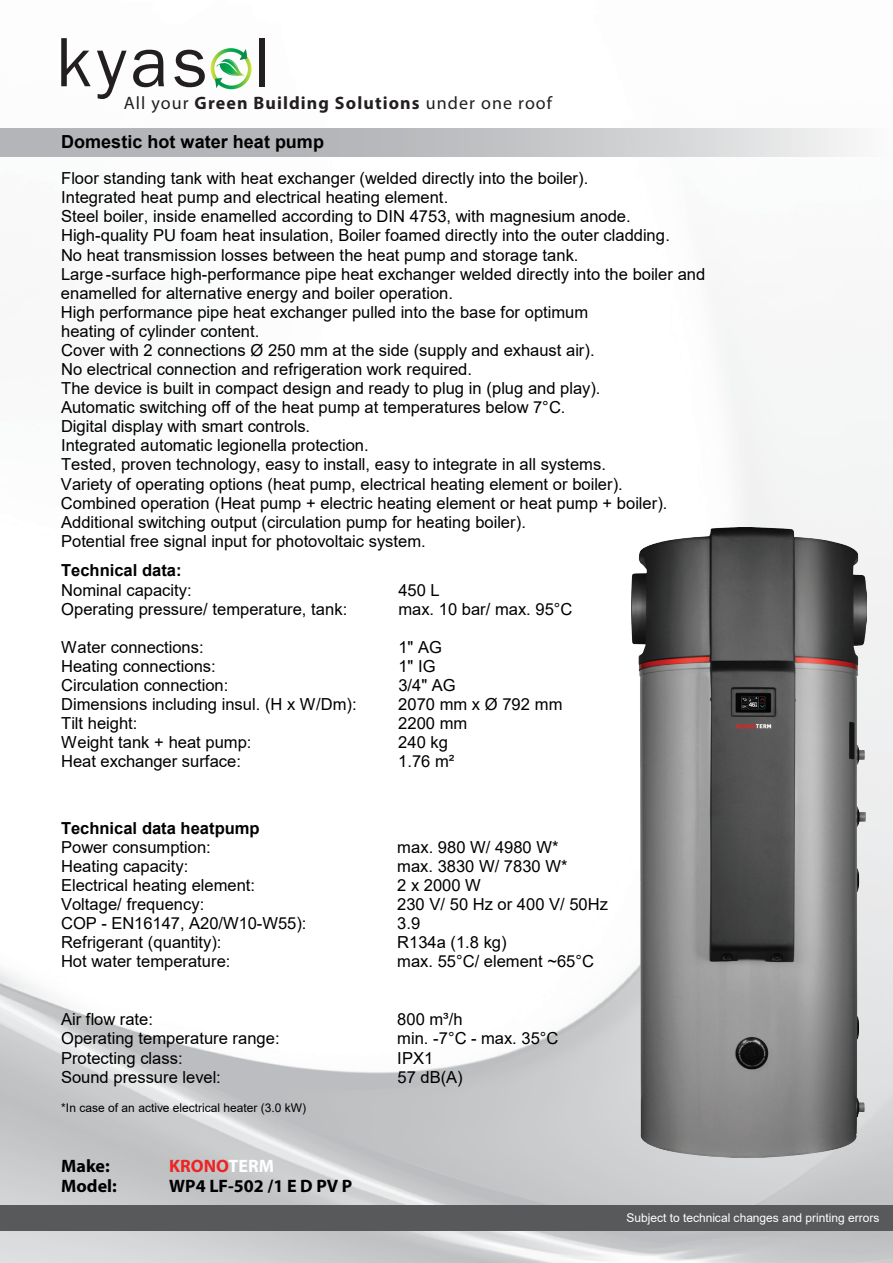
<style>
.page{position:relative;width:893px;height:1263px;background:#fff}
.page>*{position:absolute;margin:0;border:0;box-sizing:border-box;transform-origin:0 0}
.t1{font:700 18px "Myriad Pro";letter-spacing:.06em;color:#231f20}
.t2{font:700 18px "Myriad Pro";color:#000}
.t3{font:700 18px "Arial";color:#000}
.t4{font:700 18px "Myriad Pro";color:#ed2424}
.t5{font:16.5px/19px "Arial";color:#000}
.t6{font:700 16.5px "Arial";color:#000}
.t7{font:12px "Arial";color:#fff}
.t8{font:12px "Arial";color:#000}
.s1{font-weight:400}
.s2{color:#fff}
</style>
<div class="page">
<img style="left:0;top:49px;width:893px;height:1214px">
<div style="left:0;top:1206px;width:893px;height:25px;background:#58595b"></div>
<svg style="left:211px;top:48px;width:41px;height:41px"></svg>
<svg style="left:61px;top:38px;width:30px;height:48px"></svg>
<svg style="left:97px;top:51px;width:30px;height:48px"></svg>
<svg style="left:133px;top:50px;width:31px;height:37px"></svg>
<svg style="left:174px;top:50px;width:31px;height:37px"></svg>
<div style="left:259px;top:38px;width:6px;height:48px;background:#231f20"></div>
<svg style="left:0;top:128px;width:893px;height:29px;background:#c5c7c9"></svg>
<img style="left:632px;top:527px;width:235px;height:630px">
<p class="t1" style="left:124px;top:91px;width:430px"><span class="s1">All your</span> Green Building Solutions <span class="s1">under one roof</span></p>
<p class="t3" style="left:61px;top:129px;width:264px">Domestic hot water heat pump</p>
<p class="t5" style="left:61px;top:169px;width:646px">Floor standing tank with heat exchanger (welded directly into the boiler).<br>Integrated heat pump and electrical heating element.<br>Steel boiler, inside enamelled according to DIN 4753, with magnesium anode.<br>High-quality PU foam heat insulation, Boiler foamed directly into the outer cladding.<br>No heat transmission losses between the heat pump and storage tank.<br>Large-surface high-performance pipe heat exchanger welded directly into the boiler and enamelled for alternative energy and boiler operation.<br>High performance pipe heat exchanger pulled into the base for optimum<br>heating of cylinder content.<br>Cover with 2 connections Ø 250 mm at the side (supply and exhaust air).<br>No electrical connection and refrigeration work required.<br>The device is built in compact design and ready to plug in (plug and play).<br>Automatic switching off of the heat pump at temperatures below 7°C.<br>Digital display with smart controls.<br>Integrated automatic legionella protection.<br>Tested, proven technology, easy to install, easy to integrate in all systems.<br>Variety of operating options (heat pump, electrical heating element or boiler).<br>Combined operation (Heat pump + electric heating element or heat pump + boiler).<br>Additional switching output (circulation pump for heating boiler).<br>Potential free signal input for photovoltaic system.</p>
<p class="t6" style="left:61px;top:559px;width:122px">Technical data:</p>
<p class="t5" style="left:61px;top:580px;width:132px">Nominal capacity:</p>
<p class="t5" style="left:398px;top:580px;width:43px">450 L</p>
<p class="t5" style="left:61px;top:599px;width:288px">Operating pressure/ temperature, tank:</p>
<p class="t5" style="left:398px;top:599px;width:176px">max. 10 bar/ max. 95°C</p>
<p class="t5" style="left:61px;top:637px;width:144px">Water connections:</p>
<p class="t5" style="left:398px;top:637px;width:45px">1" AG</p>
<p class="t5" style="left:61px;top:656px;width:156px">Heating connections:</p>
<p class="t5" style="left:398px;top:656px;width:39px">1" IG</p>
<p class="t5" style="left:61px;top:676px;width:169px">Circulation connection:</p>
<p class="t5" style="left:398px;top:676px;width:59px">3/4" AG</p>
<p class="t5" style="left:61px;top:695px;width:297px">Dimensions including insul. (H x W/Dm):</p>
<p class="t5" style="left:398px;top:695px;width:166px">2070 mm x Ø 792 mm</p>
<p class="t5" style="left:61px;top:714px;width:78px">Tilt height:</p>
<p class="t5" style="left:398px;top:714px;width:70px">2200 mm</p>
<p class="t5" style="left:61px;top:733px;width:192px">Weight tank + heat pump:</p>
<p class="t5" style="left:398px;top:733px;width:51px">240 kg</p>
<p class="t5" style="left:61px;top:752px;width:181px">Heat exchanger surface:</p>
<p class="t5" style="left:398px;top:752px;width:58px">1.76 m²</p>
<p class="t6" style="left:61px;top:816px;width:200px">Technical data heatpump</p>
<p class="t5" style="left:61px;top:838px;width:247px">Power consumption:<br>Heating capacity:<br>Electrical heating element:<br>Voltage/ frequency:<br>COP - EN16147, A20/W10-W55):<br>Refrigerant (quantity):<br>Hot water temperature:</p>
<p class="t5" style="left:61px;top:1010px;width:220px">Air flow rate:<br>Operating temperature range:<br>Protecting class:<br>Sound pressure level:</p>
<p class="t8" style="left:61px;top:1100px;width:246px">*In case of an active electrical heater (3.0 kW)</p>
<p class="t2" style="left:61px;top:1154px;width:50px">Make:</p>
<p class="t4" style="left:169px;top:1154px;width:106px">KRONO<span class="s2">TERM</span></p>
<p class="t2" style="left:61px;top:1174px;width:57px">Model:</p>
<p class="t2" style="left:169px;top:1174px;width:185px">WP4 LF-502 /1 E D PV P</p>
<p class="t5" style="left:397px;top:838px;width:212px">max. 980 W/ 4980 W*<br>max. 3830 W/ 7830 W*<br>2 x 2000 W<br>230 V/ 50 Hz or 400 V/ 50Hz<br>3.9<br>R134a (1.8 kg)<br>max. 55°C/ element ~65°C</p>
<p class="t5" style="left:397px;top:1010px;width:163px">800 m³/h<br>min. -7°C - max. 35°C<br>IPX1<br>57 dB(A)</p>
<p class="t7" style="left:626px;top:1210px;width:255px">Subject to technical changes and printing errors</p>
</div>
